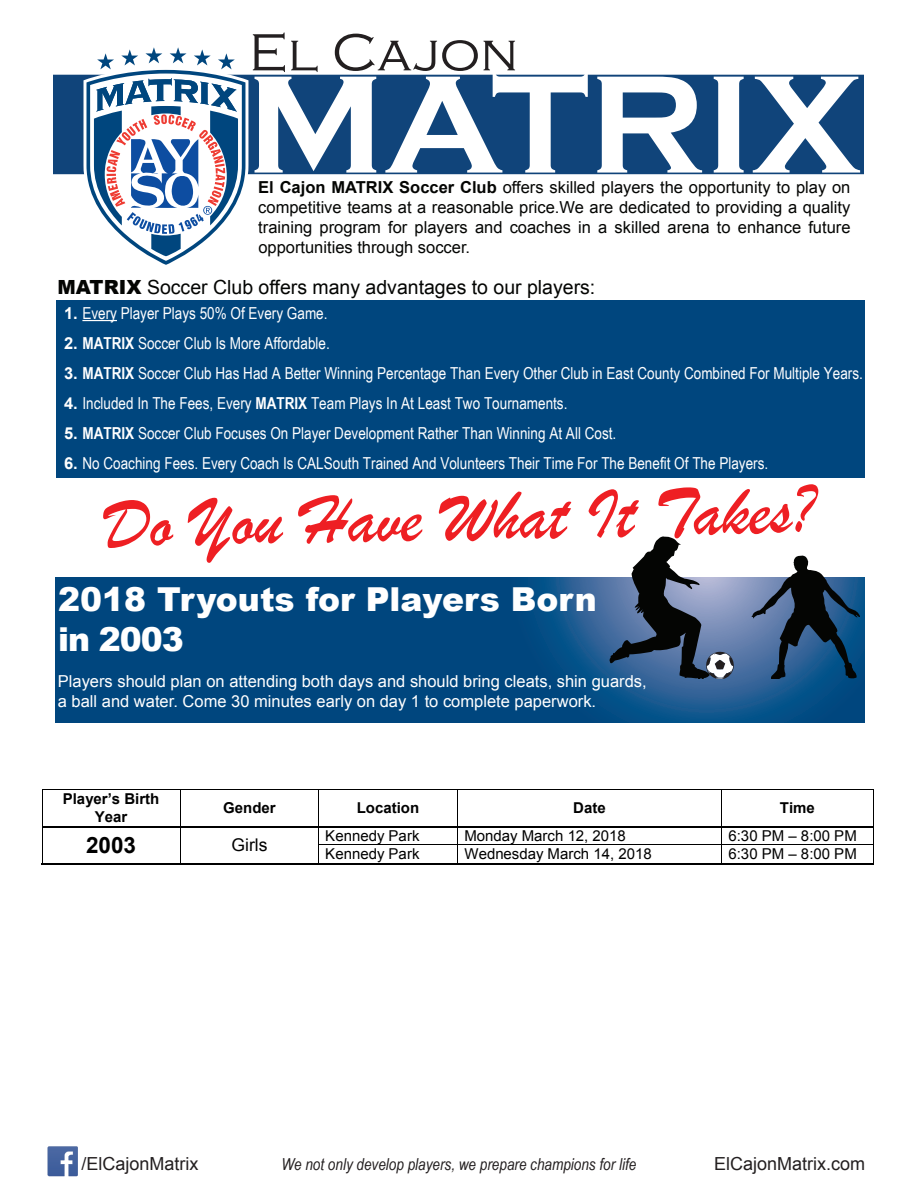
<style>
.page{position:relative;width:918px;height:1188px;background:#fff}
.page>*{position:absolute;margin:0;border:0;box-sizing:border-box;transform-origin:0 0}
.t1{font:700 143.85px "Copperplate Gothic";color:#fff}
.t2{font:72px "Brush Script";color:#ee1f23}
.t3{font:300 54.15px "Copperplate Gothic";color:#231f20}
.t4{font:900 33px/39.6px "Arial";color:#fff}
.t5{font:700 22.5px "Arial";color:#000}
.t6{font:19.5px "Arial";color:#040503}
.t7{font:18px "Arial";color:#231f20}
.t8{font:17.55px "Arial";color:#000}
.t9{font:16.5px "Arial Narrow";color:#fff}
.t10{font:16.5px/19.8px "Arial";color:#040503;text-align:justify}
.t11{font:16.5px/19.8px "Arial";color:#fff}
.t12{font:italic 16.5px "Arial Narrow";color:#231f20}
.t13{font:15px "Arial";letter-spacing:.005em;color:#000}
.t14{font:700 15px/17.2px "Arial";color:#000;text-align:center}
.s1{font-weight:700}
.s2{font-weight:900}
.s3{font-family:"Arial";font-weight:700}
</style>
<div class="page">
<svg style="left:56px;top:577px;width:808px;height:145px;background:#064a82"></svg>
<svg style="left:608px;top:536px;width:127px;height:143px"></svg>
<svg style="left:750px;top:555px;width:111px;height:124px;background:#496480"></svg>
<div style="left:248px;top:75px;width:615px;height:99px;background:#10447a"></div>
<div style="left:56px;top:300px;width:809px;height:178px;background:#00467e"></div>
<hr style="left:82px;top:320px;width:35px;height:1px;background:#fff">
<svg style="left:54px;top:47px;width:194px;height:218px"></svg>
<svg style="left:48px;top:1146px;width:30px;height:30px"></svg>
<hr style="left:42px;top:790px;width:138px;height:1px;background:#000">
<hr style="left:181px;top:790px;width:137px;height:1px;background:#000">
<hr style="left:319px;top:790px;width:138px;height:1px;background:#000">
<hr style="left:458px;top:790px;width:264px;height:1px;background:#000">
<hr style="left:722px;top:790px;width:151px;height:1px;background:#000">
<hr style="left:42px;top:790px;width:1px;height:36px;background:#000">
<hr style="left:180px;top:790px;width:1px;height:36px;background:#000">
<hr style="left:318px;top:790px;width:1px;height:36px;background:#000">
<hr style="left:457px;top:790px;width:1px;height:36px;background:#000">
<hr style="left:722px;top:790px;width:1px;height:36px;background:#000">
<hr style="left:873px;top:790px;width:1px;height:36px;background:#000">
<hr style="left:42px;top:826px;width:138px;height:1px;background:#000">
<hr style="left:182px;top:826px;width:136px;height:1px;background:#000">
<hr style="left:320px;top:826px;width:137px;height:1px;background:#000">
<hr style="left:459px;top:826px;width:263px;height:1px;background:#000">
<hr style="left:723px;top:826px;width:150px;height:1px;background:#000">
<hr style="left:319px;top:845px;width:138px;height:1px;background:#000">
<hr style="left:458px;top:845px;width:264px;height:1px;background:#000">
<hr style="left:722px;top:845px;width:151px;height:1px;background:#000">
<svg style="left:42px;top:827px;width:1px;height:36px"></svg>
<hr style="left:42px;top:863px;width:138px;height:2px;background:#000">
<svg style="left:180px;top:826px;width:2px;height:39px"></svg>
<hr style="left:182px;top:863px;width:136px;height:2px;background:#000">
<svg style="left:318px;top:826px;width:2px;height:39px"></svg>
<hr style="left:320px;top:863px;width:137px;height:2px;background:#000">
<svg style="left:457px;top:826px;width:2px;height:39px"></svg>
<hr style="left:459px;top:863px;width:263px;height:2px;background:#000">
<hr style="left:723px;top:863px;width:150px;height:2px;background:#000">
<svg style="left:873px;top:826px;width:1px;height:39px"></svg>
<h3 class="t3" style="left:249px;top:23px;width:271px">El Cajon</h3>
<h1 class="t1" style="left:246px;top:45px;width:616px">MATRIX</h1>
<p class="t10" style="left:258px;top:178px;width:594px"><span class="s1">El Cajon MATRIX Soccer Club</span> offers skilled players the opportunity to play on competitive teams at a reasonable price.We are dedicated to providing a quality training program for players and coaches in a skilled arena to enhance future opportunities through soccer.</p>
<p class="t6" style="left:57px;top:274px;width:540px"><span class="s2">MATRIX</span> Soccer Club offers many advantages to our players:</p>
<p class="t9" style="left:64px;top:301px;width:265px"><span class="s3">1.</span> Every Player Plays 50% Of Every Game.</p>
<p class="t9" style="left:64px;top:331px;width:267px"><span class="s3">2.</span> <span class="s1">MATRIX</span> Soccer Club Is More Affordable.</p>
<p class="t9" style="left:64px;top:361px;width:800px"><span class="s3">3.</span> <span class="s1">MATRIX</span> Soccer Club Has Had A Better Winning Percentage Than Every Other Club in East County Combined For Multiple Years.</p>
<p class="t9" style="left:64px;top:391px;width:505px"><span class="s3">4.</span> Included In The Fees, Every <span class="s1">MATRIX</span> Team Plays In At Least Two Tournaments.</p>
<p class="t9" style="left:64px;top:421px;width:554px"><span class="s3">5.</span> <span class="s1">MATRIX</span> Soccer Club Focuses On Player Development Rather Than Winning At All Cost.</p>
<p class="t9" style="left:64px;top:451px;width:706px"><span class="s3">6.</span> No Coaching Fees. Every Coach Is CALSouth Trained And Volunteers Their Time For The Benefit Of The Players.</p>
<h2 class="t2" style="left:104px;top:479px;width:711px;rotate:-1deg">Do You Have What It Takes?</h2>
<h3 class="t4" style="left:58px;top:579px;width:540px">2018 Tryouts for Players Born in 2003</h3>
<p class="t11" style="left:58px;top:671px;width:590px">Players should plan on attending both days and should bring cleats, shin guards, a ball and water. Come 30 minutes early on day 1 to complete paperwork.</p>
<p class="t14" style="left:63px;top:791px;width:98px">Player’s Birth<br>Year</p>
<p class="t14" style="left:223px;top:800px;width:54px">Gender</p>
<p class="t14" style="left:357px;top:800px;width:64px">Location</p>
<p class="t14" style="left:573px;top:800px;width:34px">Date</p>
<p class="t14" style="left:780px;top:800px;width:36px">Time</p>
<h3 class="t5" style="left:86px;top:830px;width:51px">2003</h3>
<p class="t8" style="left:231px;top:834px;width:38px">Girls</p>
<p class="t13" style="left:325px;top:826px;width:96px">Kennedy Park</p>
<p class="t13" style="left:464px;top:826px;width:163px">Monday March 12, 2018</p>
<p class="t13" style="left:728px;top:826px;width:130px">6:30 PM – 8:00 PM</p>
<p class="t13" style="left:325px;top:844px;width:96px">Kennedy Park</p>
<p class="t13" style="left:464px;top:844px;width:189px">Wednesday March 14, 2018</p>
<p class="t13" style="left:728px;top:844px;width:130px">6:30 PM – 8:00 PM</p>
<p class="t7" style="left:82px;top:1152px;width:119px">/ElCajonMatrix</p>
<p class="t7" style="left:714px;top:1152px;width:153px">ElCajonMatrix.com</p>
<p class="t12" style="left:282px;top:1153px;width:356px">We not only develop players, we prepare champions for life</p>
</div>
